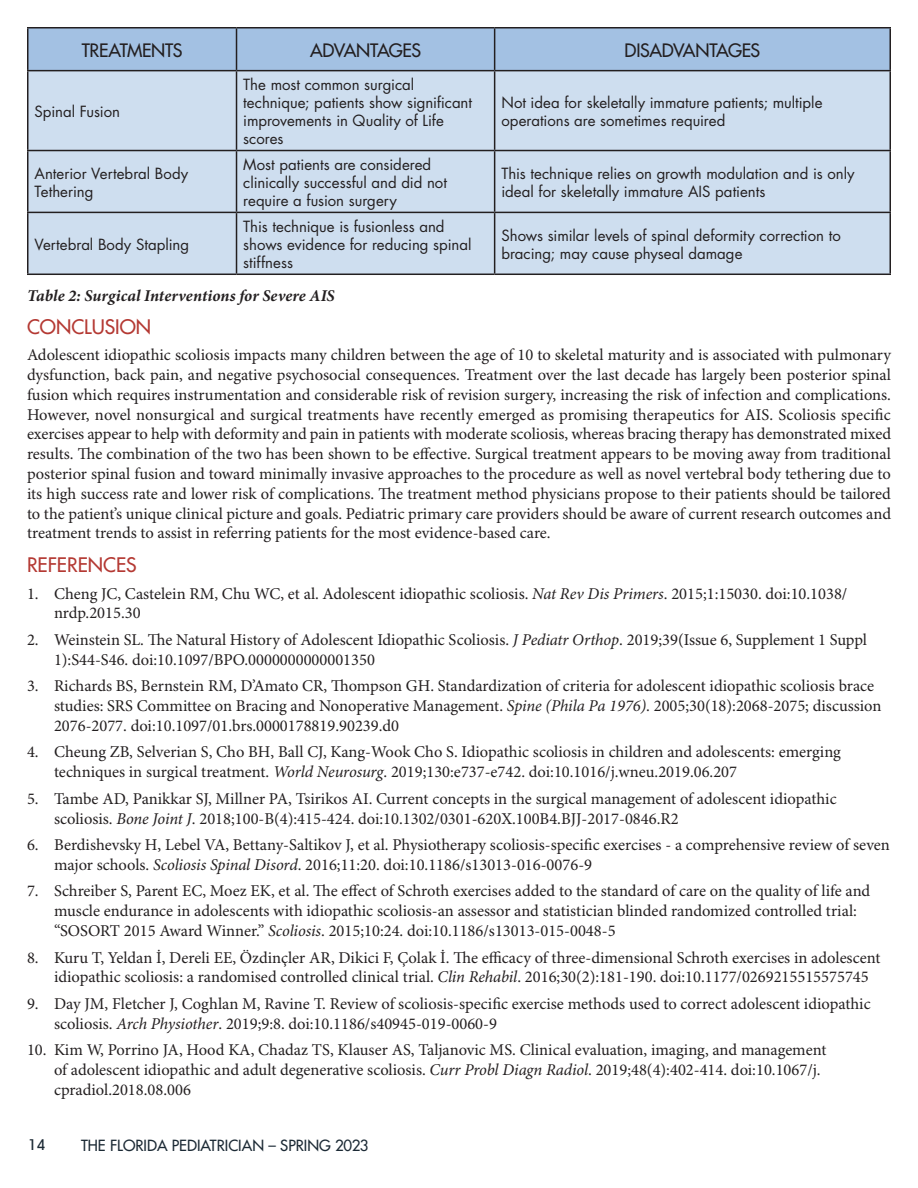
<style>
.page{position:relative;width:918px;height:1188px;background:#fff}
.page>*{position:absolute;margin:0;border:0;box-sizing:border-box;transform-origin:0 0}
.Block_Header{font:500 19.5px "Futura Std";color:#b43933}
.Block_Header-2{font:500 18px "Futura Std";letter-spacing:-.02em;color:#231f20}
.t1{font:16.5px/19.8px "Minion Pro";color:#231f20}
.t2{font:italic 700 16.5px "Minion Pro";letter-spacing:.005em;color:#231f20}
.Block_Header-3{font:15px/18px "Futura Std";color:#231f20}
.t3{font:500 15px "Futura Std";color:#1c2a35}
.t4{font:500 15px "Avant Garde IT Cby BT";color:#1c2a35}
.s1{font-style:italic}
</style>
<div class="page">
<div style="left:28px;top:28px;width:862px;height:42px;background:#a3c1e3"></div>
<svg style="left:28px;top:71px;width:862px;height:203px;background:#c8d7e7"></svg>
<hr style="left:27px;top:27px;width:210px;height:1px;background:#231f20">
<hr style="left:27px;top:28px;width:1px;height:42px;background:#231f20">
<hr style="left:237px;top:27px;width:258px;height:1px;background:#231f20">
<hr style="left:236px;top:28px;width:1px;height:42px;background:#231f20">
<hr style="left:495px;top:27px;width:396px;height:1px;background:#231f20">
<hr style="left:494px;top:28px;width:1px;height:42px;background:#231f20">
<hr style="left:890px;top:28px;width:1px;height:42px;background:#231f20">
<hr style="left:27px;top:70px;width:210px;height:1px;background:#231f20">
<hr style="left:27px;top:71px;width:1px;height:79px;background:#231f20">
<hr style="left:237px;top:70px;width:258px;height:1px;background:#231f20">
<hr style="left:236px;top:71px;width:1px;height:79px;background:#231f20">
<hr style="left:495px;top:70px;width:396px;height:1px;background:#231f20">
<hr style="left:494px;top:71px;width:1px;height:79px;background:#231f20">
<hr style="left:890px;top:71px;width:1px;height:79px;background:#231f20">
<hr style="left:27px;top:150px;width:210px;height:1px;background:#231f20">
<hr style="left:27px;top:151px;width:1px;height:61px;background:#231f20">
<hr style="left:237px;top:150px;width:258px;height:1px;background:#231f20">
<hr style="left:236px;top:151px;width:1px;height:61px;background:#231f20">
<hr style="left:495px;top:150px;width:396px;height:1px;background:#231f20">
<hr style="left:494px;top:151px;width:1px;height:61px;background:#231f20">
<hr style="left:890px;top:151px;width:1px;height:61px;background:#231f20">
<hr style="left:27px;top:212px;width:210px;height:1px;background:#231f20">
<hr style="left:27px;top:213px;width:1px;height:61px;background:#231f20">
<hr style="left:237px;top:212px;width:258px;height:1px;background:#231f20">
<hr style="left:236px;top:213px;width:1px;height:61px;background:#231f20">
<hr style="left:495px;top:212px;width:396px;height:1px;background:#231f20">
<hr style="left:494px;top:213px;width:1px;height:61px;background:#231f20">
<hr style="left:890px;top:213px;width:1px;height:61px;background:#231f20">
<hr style="left:27px;top:274px;width:210px;height:1px;background:#231f20">
<hr style="left:237px;top:274px;width:258px;height:1px;background:#231f20">
<hr style="left:495px;top:274px;width:396px;height:1px;background:#231f20">
<p class="Block_Header-2" style="left:82px;top:39px;width:102px">TREATMENTS</p>
<p class="Block_Header-2" style="left:310px;top:39px;width:112px">ADVANTAGES</p>
<p class="Block_Header-2" style="left:625px;top:39px;width:137px">DISADVANTAGES</p>
<p class="Block_Header-3" style="left:34px;top:102px;width:87px">Spinal Fusion</p>
<p class="Block_Header-3" style="left:243px;top:75px;width:230px">The most common surgical technique; patients show significant improvements in Quality of Life scores</p>
<p class="Block_Header-3" style="left:501px;top:93px;width:323px">Not idea for skeletally immature patients; multiple operations are sometimes required</p>
<p class="Block_Header-3" style="left:34px;top:164px;width:155px">Anterior Vertebral Body<br>Tethering</p>
<p class="Block_Header-3" style="left:243px;top:155px;width:205px">Most patients are considered clinically successful and did not require a fusion surgery</p>
<p class="Block_Header-3" style="left:501px;top:164px;width:355px">This technique relies on growth modulation and is only ideal for skeletally immature AIS patients</p>
<p class="Block_Header-3" style="left:34px;top:235px;width:156px">Vertebral Body Stapling</p>
<p class="Block_Header-3" style="left:243px;top:217px;width:230px">This technique is fusionless and shows evidence for reducing spinal stiffness</p>
<p class="Block_Header-3" style="left:501px;top:226px;width:341px">Shows similar levels of spinal deformity correction to bracing; may cause physeal damage</p>
<p class="t2" style="left:27px;top:286px;width:309px">Table 2: Surgical Interventions for Severe AIS</p>
<p class="Block_Header" style="left:27px;top:314px;width:126px">CONCLUSION</p>
<p class="t1" style="left:27px;top:346px;width:866px;text-align:justify">Adolescent idiopathic scoliosis impacts many children between the age of 10 to skeletal maturity and is associated with pulmonary dysfunction, back pain, and negative psychosocial consequences. Treatment over the last decade has largely been posterior spinal fusion which requires instrumentation and considerable risk of revision surgery, increasing the risk of infection and complications.<br>However, novel nonsurgical and surgical treatments have recently emerged as promising therapeutics for AIS. Scoliosis specific exercises appear to help with deformity and pain in patients with moderate scoliosis, whereas bracing therapy has demonstrated mixed results. The combination of the two has been shown to be effective. Surgical treatment appears to be moving away from traditional posterior spinal fusion and toward minimally invasive approaches to the procedure as well as novel vertebral body tethering due to its high success rate and lower risk of complications. The treatment method physicians propose to their patients should be tailored to the patient’s unique clinical picture and goals. Pediatric primary care providers should be aware of current research outcomes and treatment trends to assist in referring patients for the most evidence-based care.</p>
<p class="Block_Header" style="left:27px;top:553px;width:111px">REFERENCES</p>
<p class="t1" style="left:54px;top:584px;width:795px;text-indent:-27px">1. Cheng JC, Castelein RM, Chu WC, et al. Adolescent idiopathic scoliosis. <span class="s1">Nat Rev Dis Primers</span>. 2015;1:15030. doi:10.1038/ nrdp.2015.30</p>
<p class="t1" style="left:54px;top:630px;width:815px;text-indent:-27px">2. Weinstein SL. The Natural History of Adolescent Idiopathic Scoliosis. <span class="s1">J Pediatr Orthop</span>. 2019;39(Issue 6, Supplement 1 Suppl<br>1):S44-S46. doi:10.1097/BPO.0000000000001350</p>
<p class="t1" style="left:54px;top:677px;width:829px;text-indent:-27px">3. Richards BS, Bernstein RM, D’Amato CR, Thompson GH. Standardization of criteria for adolescent idiopathic scoliosis brace studies: SRS Committee on Bracing and Nonoperative Management. <span class="s1">Spine (Phila Pa 1976)</span>. 2005;30(18):2068-2075; discussion<br>2076-2077. doi:10.1097/01.brs.0000178819.90239.d0</p>
<p class="t1" style="left:54px;top:743px;width:788px;text-indent:-27px">4. Cheung ZB, Selverian S, Cho BH, Ball CJ, Kang-Wook Cho S. Idiopathic scoliosis in children and adolescents: emerging techniques in surgical treatment. <span class="s1">World Neurosurg</span>. 2019;130:e737-e742. doi:10.1016/j.wneu.2019.06.207</p>
<p class="t1" style="left:54px;top:789px;width:784px;text-indent:-27px">5. Tambe AD, Panikkar SJ, Millner PA, Tsirikos AI. Current concepts in the surgical management of adolescent idiopathic scoliosis. <span class="s1">Bone Joint J</span>. 2018;100-B(4):415-424. doi:10.1302/0301-620X.100B4.BJJ-2017-0846.R2</p>
<p class="t1" style="left:54px;top:836px;width:837px;text-indent:-27px">6. Berdishevsky H, Lebel VA, Bettany-Saltikov J, et al. Physiotherapy scoliosis-specific exercises - a comprehensive review of seven major schools. <span class="s1">Scoliosis Spinal Disord</span>. 2016;11:20. doi:10.1186/s13013-016-0076-9</p>
<p class="t1" style="left:54px;top:882px;width:818px;text-indent:-27px">7. Schreiber S, Parent EC, Moez EK, et al. The effect of Schroth exercises added to the standard of care on the quality of life and muscle endurance in adolescents with idiopathic scoliosis-an assessor and statistician blinded randomized controlled trial: “SOSORT 2015 Award Winner.” <span class="s1">Scoliosis</span>. 2015;10:24. doi:10.1186/s13013-015-0048-5</p>
<p class="t1" style="left:54px;top:948px;width:828px;text-indent:-27px">8. Kuru T, Yeldan İ, Dereli EE, Özdinçler AR, Dikici F, Çolak İ. The efficacy of three-dimensional Schroth exercises in adolescent idiopathic scoliosis: a randomised controlled clinical trial. <span class="s1">Clin Rehabil</span>. 2016;30(2):181-190. doi:10.1177/0269215515575745</p>
<p class="t1" style="left:54px;top:994px;width:818px;text-indent:-27px">9. Day JM, Fletcher J, Coghlan M, Ravine T. Review of scoliosis-specific exercise methods used to correct adolescent idiopathic scoliosis. <span class="s1">Arch Physiother</span>. 2019;9:8. doi:10.1186/s40945-019-0060-9</p>
<p class="t1" style="left:54px;top:1041px;width:774px;text-indent:-27px">10. Kim W, Porrino JA, Hood KA, Chadaz TS, Klauser AS, Taljanovic MS. Clinical evaluation, imaging, and management of adolescent idiopathic and adult degenerative scoliosis. <span class="s1">Curr Probl Diagn Radiol</span>. 2019;48(4):402-414. doi:10.1067/j. cpradiol.2018.08.006</p>
<p class="t4" style="left:28px;top:1136px;width:19px">14</p>
<p class="t3" style="left:81px;top:1136px;width:289px">THE FLORIDA PEDIATRICIAN – SPRING 2023</p>
</div>
